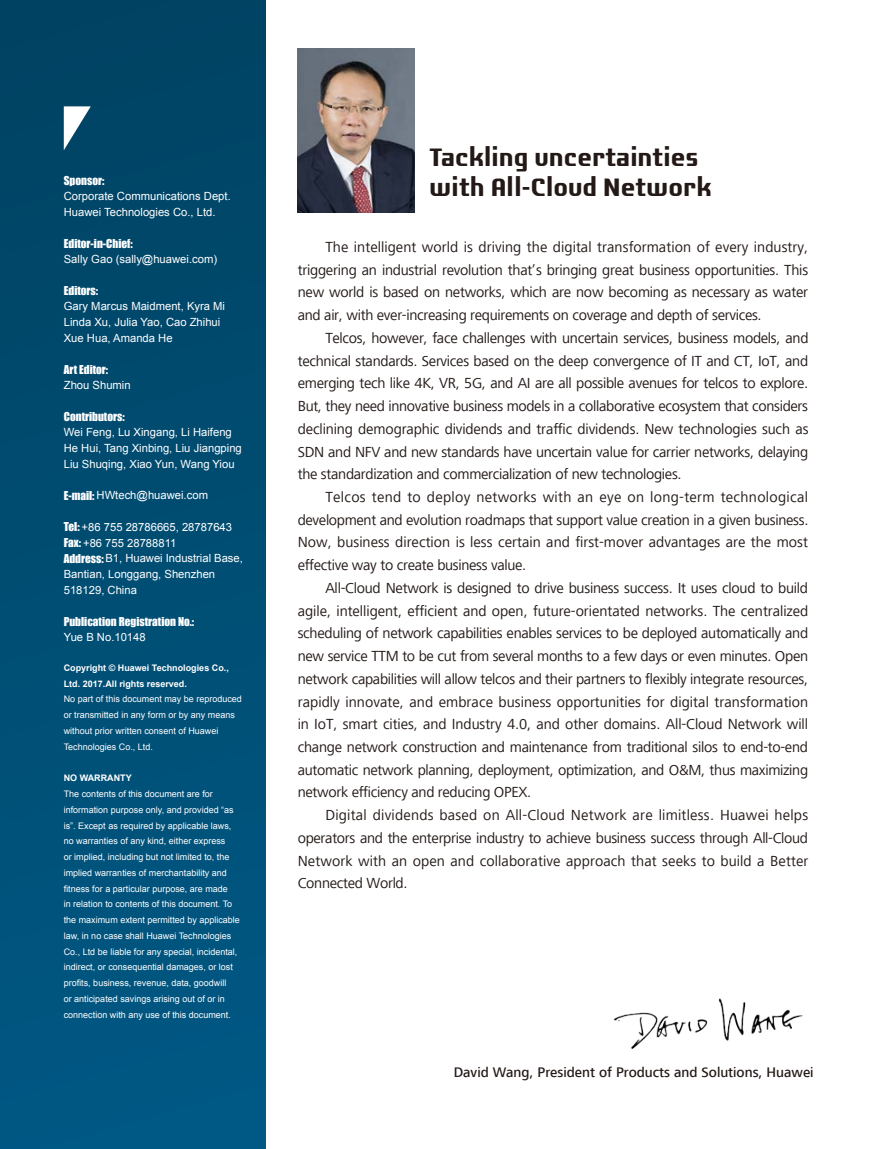
<style>
.page{position:relative;width:872px;height:1149px;background:#fff}
.page>*{position:absolute;margin:0;border:0;box-sizing:border-box;transform-origin:0 0}
.t1{font:700 27.3px/29.5px "Laconic";color:#231916}
.t2{font:15px/22.6px "Frutiger Next LT";letter-spacing:-.02em;color:#231916;text-align:justify}
.t3{font:500 14.25px "Frutiger Next LT";color:#231916}
.t4{font:11.25px/15.8px "Arial";color:#fff}
.t5{font:11.25px "Impact";color:#fff}
.t6{font:9px/15.8px "Arial";color:#fff}
.t7{font:700 9px/15.8px "Arial";color:#fff}
.s1{font-family:"Impact"}
</style>
<div class="page">
<img style="left:614px;top:998px;width:189px;height:51px">
<div style="left:0;top:0;width:266px;height:1148px;background:linear-gradient(to bottom,#004362,#005884)"></div>
<svg style="left:64px;top:106px;width:27px;height:44px"></svg>
<img style="left:298px;top:49px;width:116px;height:164px">
<p class="t5" style="left:64px;top:171px;width:42px">Sponsor:</p>
<p class="t4" style="left:64px;top:188px;width:168px">Corporate Communications Dept.<br>Huawei Technologies Co., Ltd.</p>
<p class="t5" style="left:64px;top:234px;width:70px">Editor-in-Chief:</p>
<p class="t4" style="left:64px;top:251px;width:155px">Sally Gao (sally@huawei.com)</p>
<p class="t5" style="left:64px;top:282px;width:36px">Editors:</p>
<p class="t4" style="left:64px;top:298px;width:163px">Gary Marcus Maidment, Kyra Mi<br>Linda Xu, Julia Yao, Cao Zhihui<br>Xue Hua, Amanda He</p>
<p class="t5" style="left:64px;top:360px;width:46px">Art Editor:</p>
<p class="t4" style="left:64px;top:377px;width:68px">Zhou Shumin</p>
<p class="t5" style="left:64px;top:408px;width:62px">Contributors:</p>
<p class="t4" style="left:64px;top:424px;width:180px">Wei Feng, Lu Xingang, Li Haifeng<br>He Hui, Tang Xinbing, Liu Jiangping<br>Liu Shuqing, Xiao Yun, Wang Yiou</p>
<p class="t4" style="left:64px;top:487px;width:146px"><span class="s1">E-mail:</span> HWtech@huawei.com</p>
<p class="t4" style="left:64px;top:519px;width:180px"><span class="s1">Tel:</span> +86 755 28786665, 28787643<br><span class="s1">Fax:</span> +86 755 28788811<br><span class="s1">Address:</span> B1, Huawei Industrial Base,<br>Bantian, Longgang, Shenzhen<br>518129, China</p>
<p class="t5" style="left:64px;top:612px;width:132px">Publication Registration No.:</p>
<p class="t4" style="left:64px;top:629px;width:83px">Yue B No.10148</p>
<p class="t7" style="left:64px;top:660px;width:166px">Copyright © Huawei Technologies Co.,<br>Ltd. 2017.All rights reserved.</p>
<p class="t6" style="left:64px;top:691px;width:180px">No part of this document may be reproduced or transmitted in any form or by any means without prior written consent of Huawei Technologies Co., Ltd.</p>
<p class="t7" style="left:64px;top:770px;width:69px">NO WARRANTY</p>
<p class="t6" style="left:64px;top:785px;width:178px">The contents of this document are for information purpose only, and provided “as is”. Except as required by applicable laws, no warranties of any kind, either express<br>or implied, including but not limited to, the implied warranties of merchantability and fitness for a particular purpose, are made<br>in relation to contents of this document. To the maximum extent permitted by applicable law, in no case shall Huawei Technologies Co., Ltd be liable for any special, incidental, indirect, or consequential damages, or lost profits, business, revenue, data, goodwill<br>or anticipated savings arising out of or in connection with any use of this document.</p>
<h1 class="t1" style="left:429px;top:142px;width:284px">Tackling uncertainties with All-Cloud Network</h1>
<p class="t2" style="left:298px;top:235px;width:512px;text-indent:28px">The intelligent world is driving the digital transformation of every industry, triggering an industrial revolution that’s bringing great business opportunities. This new world is based on networks, which are now becoming as necessary as water and air, with ever-increasing requirements on coverage and depth of services.</p>
<p class="t2" style="left:298px;top:326px;width:512px;text-indent:28px">Telcos, however, face challenges with uncertain services, business models, and technical standards. Services based on the deep convergence of IT and CT, IoT, and emerging tech like 4K, VR, 5G, and AI are all possible avenues for telcos to explore.<br>But, they need innovative business models in a collaborative ecosystem that considers declining demographic dividends and traffic dividends. New technologies such as SDN and NFV and new standards have uncertain value for carrier networks, delaying the standardization and commercialization of new technologies.</p>
<p class="t2" style="left:298px;top:485px;width:512px;text-indent:28px">Telcos tend to deploy networks with an eye on long-term technological development and evolution roadmaps that support value creation in a given business.<br>Now, business direction is less certain and first-mover advantages are the most effective way to create business value.</p>
<p class="t2" style="left:298px;top:576px;width:512px;text-indent:28px">All-Cloud Network is designed to drive business success. It uses cloud to build agile, intelligent, efficient and open, future-orientated networks. The centralized scheduling of network capabilities enables services to be deployed automatically and new service TTM to be cut from several months to a few days or even minutes. Open network capabilities will allow telcos and their partners to flexibly integrate resources, rapidly innovate, and embrace business opportunities for digital transformation in IoT, smart cities, and Industry 4.0, and other domains. All-Cloud Network will change network construction and maintenance from traditional silos to end-to-end automatic network planning, deployment, optimization, and O&amp;M, thus maximizing network efficiency and reducing OPEX.</p>
<p class="t2" style="left:298px;top:803px;width:512px;text-indent:28px">Digital dividends based on All-Cloud Network are limitless. Huawei helps operators and the enterprise industry to achieve business success through All-Cloud Network with an open and collaborative approach that seeks to build a Better Connected World.</p>
<p class="t3" style="left:454px;top:1063px;width:361px">David Wang, President of Products and Solutions, Huawei</p>
</div>
